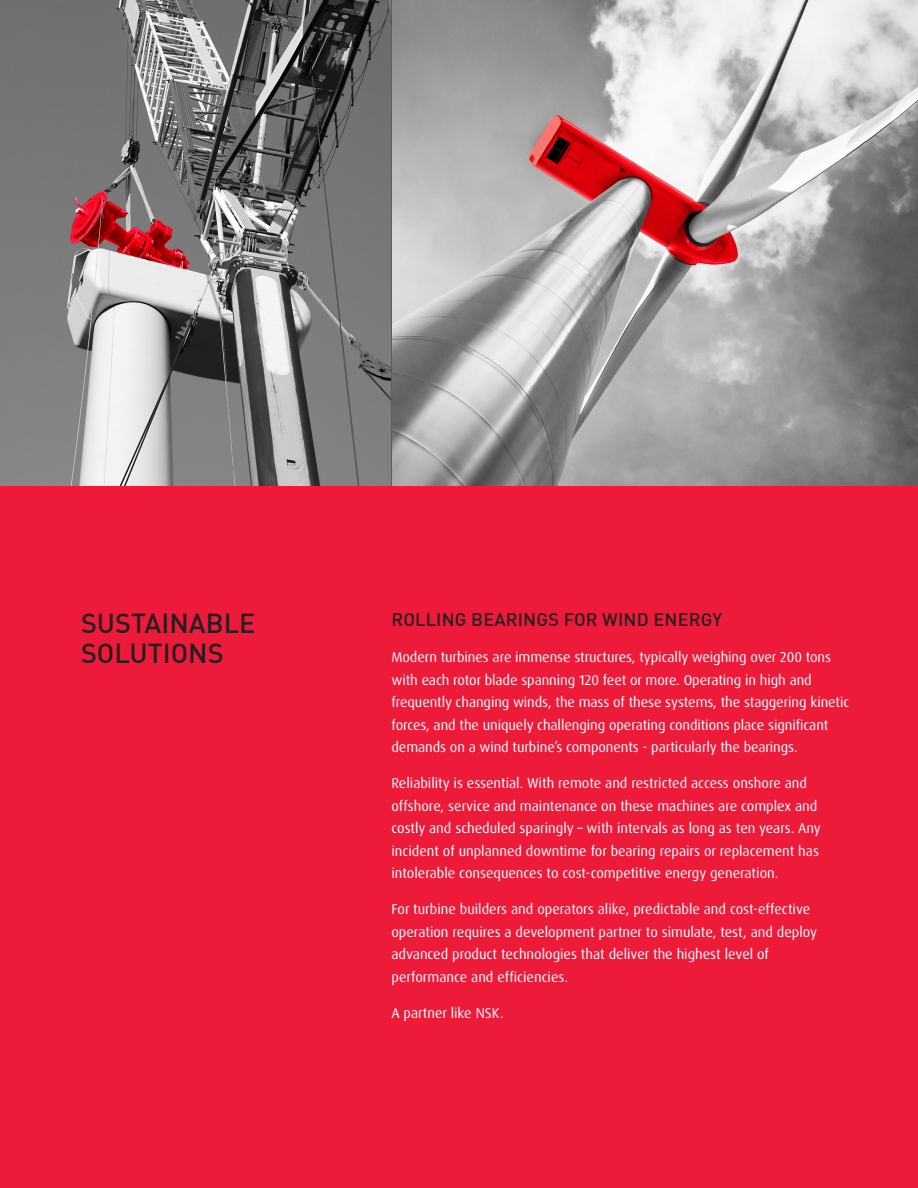
<style>
.page{position:relative;width:918px;height:1188px;background:#fff}
.page>*{position:absolute;margin:0;border:0;box-sizing:border-box;transform-origin:0 0}
.D__HEADING_BLACK{font:500 27px "DIN";color:#231f20}
.E__body_subhead_blac{font:500 18px "DIN";letter-spacing:.01em;color:#231f20}
.F__body_white{font:14.25px/22.5px "Dax OT";color:#fff}
</style>
<div class="page">
<div style="left:0;top:451px;width:918px;height:737px;background:#ed1a3a"></div>
<img style="left:0;top:0;width:918px;height:485px">
<p class="D__HEADING_BLACK" style="left:81px;top:606px;width:176px">SUSTAINABLE</p>
<p class="D__HEADING_BLACK" style="left:81px;top:636px;width:144px">SOLUTIONS</p>
<p class="E__body_subhead_blac" style="left:392px;top:608px;width:332px">ROLLING BEARINGS FOR WIND ENERGY</p>
<p class="F__body_white" style="left:392px;top:646px;width:459px">Modern turbines are immense structures, typically weighing over 200 tons with each rotor blade spanning 120 feet or more. Operating in high and frequently changing winds, the mass of these systems, the staggering kinetic forces, and the uniquely challenging operating conditions place significant demands on a wind turbine’s components - particularly the bearings.</p>
<p class="F__body_white" style="left:392px;top:772px;width:431px">Reliability is essential. With remote and restricted access onshore and offshore, service and maintenance on these machines are complex and costly and scheduled sparingly – with intervals as long as ten years. Any incident of unplanned downtime for bearing repairs or replacement has intolerable consequences to cost-competitive energy generation.</p>
<p class="F__body_white" style="left:392px;top:898px;width:427px">For turbine builders and operators alike, predictable and cost-effective operation requires a development partner to simulate, test, and deploy advanced product technologies that deliver the highest level of performance and efficiencies.</p>
<p class="F__body_white" style="left:392px;top:1002px;width:114px">A partner like NSK.</p>
</div>
